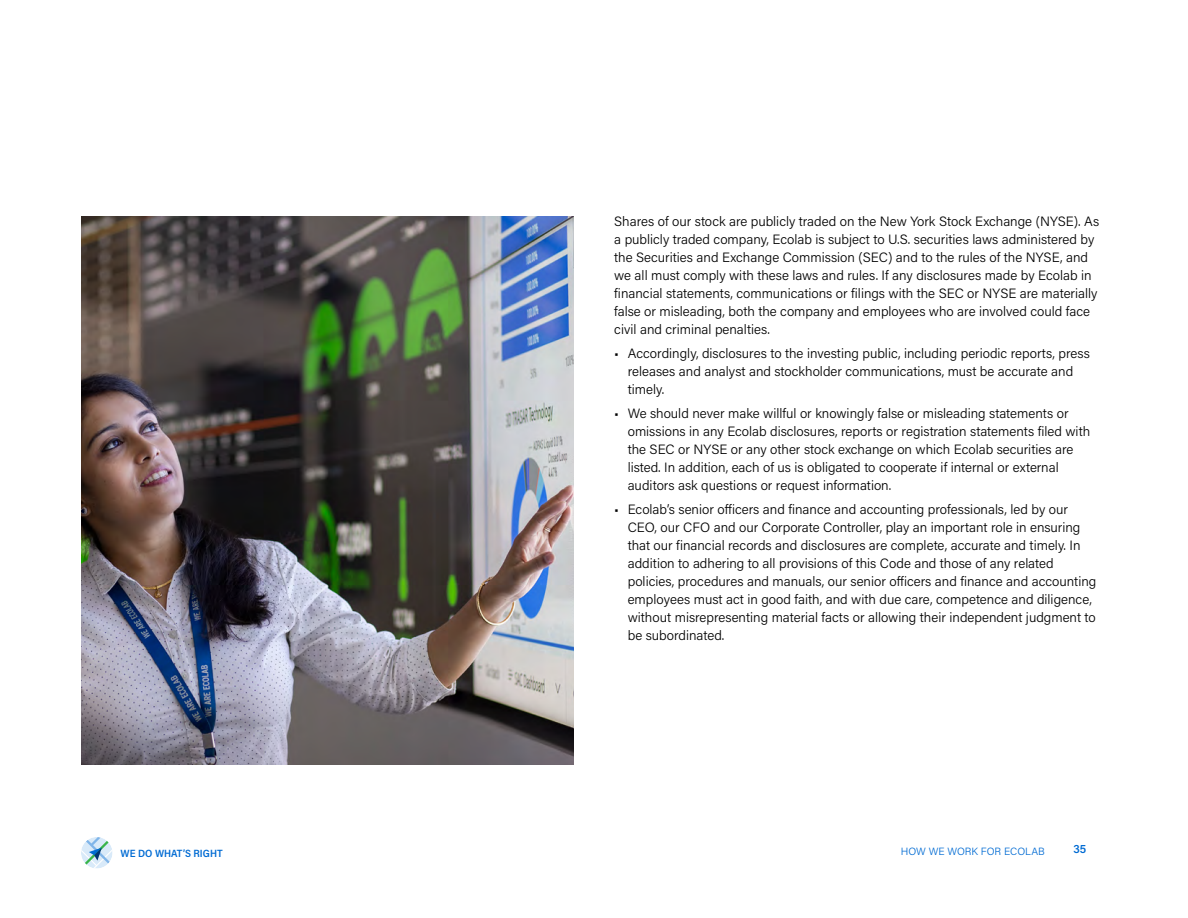
<style>
.page{position:relative;width:1188px;height:918px;background:#fff}
.page>*{position:absolute;margin:0;border:0;box-sizing:border-box;transform-origin:0 0}
.t1{font:300 13.5px/18px "Acumin Pro";color:#000}
.t2{font:600 12px "Acumin Pro Semi Cond";color:#006bd3}
.t3{font:300 10.5px "Acumin Pro";color:#006bd3}
.t4{font:600 10.5px "Acumin Pro Semi Cond";color:#006bd3}
</style>
<div class="page">
<img style="left:81px;top:216px;width:493px;height:549px">
<svg style="left:81px;top:837px;width:31px;height:31px"></svg>
<p class="t1" style="left:614px;top:212px;width:487px">Shares of our stock are publicly traded on the New York Stock Exchange (NYSE). As a publicly traded company, Ecolab is subject to U.S. securities laws administered by the Securities and Exchange Commission (SEC) and to the rules of the NYSE, and we all must comply with these laws and rules. If any disclosures made by Ecolab in financial statements, communications or filings with the SEC or NYSE are materially false or misleading, both the company and employees who are involved could face civil and criminal penalties.</p>
<p class="t1" style="left:628px;top:344px;width:464px;text-indent:-14px">• Accordingly, disclosures to the investing public, including periodic reports, press releases and analyst and stockholder communications, must be accurate and timely.</p>
<p class="t1" style="left:628px;top:404px;width:464px;text-indent:-14px">• We should never make willful or knowingly false or misleading statements or omissions in any Ecolab disclosures, reports or registration statements filed with the SEC or NYSE or any other stock exchange on which Ecolab securities are listed. In addition, each of us is obligated to cooperate if internal or external auditors ask questions or request information.</p>
<p class="t1" style="left:628px;top:500px;width:470px;text-indent:-14px">• Ecolab’s senior officers and finance and accounting professionals, led by our CEO, our CFO and our Corporate Controller, play an important role in ensuring that our financial records and disclosures are complete, accurate and timely. In addition to adhering to all provisions of this Code and those of any related policies, procedures and manuals, our senior officers and finance and accounting employees must act in good faith, and with due care, competence and diligence, without misrepresenting material facts or allowing their independent judgment to be subordinated.</p>
<p class="t4" style="left:121px;top:846px;width:104px">WE DO WHAT’S RIGHT</p>
<p class="t2" style="left:1074px;top:841px;width:14px">35</p>
<p class="t3" style="left:901px;top:844px;width:146px">HOW WE WORK FOR ECOLAB</p>
</div>
